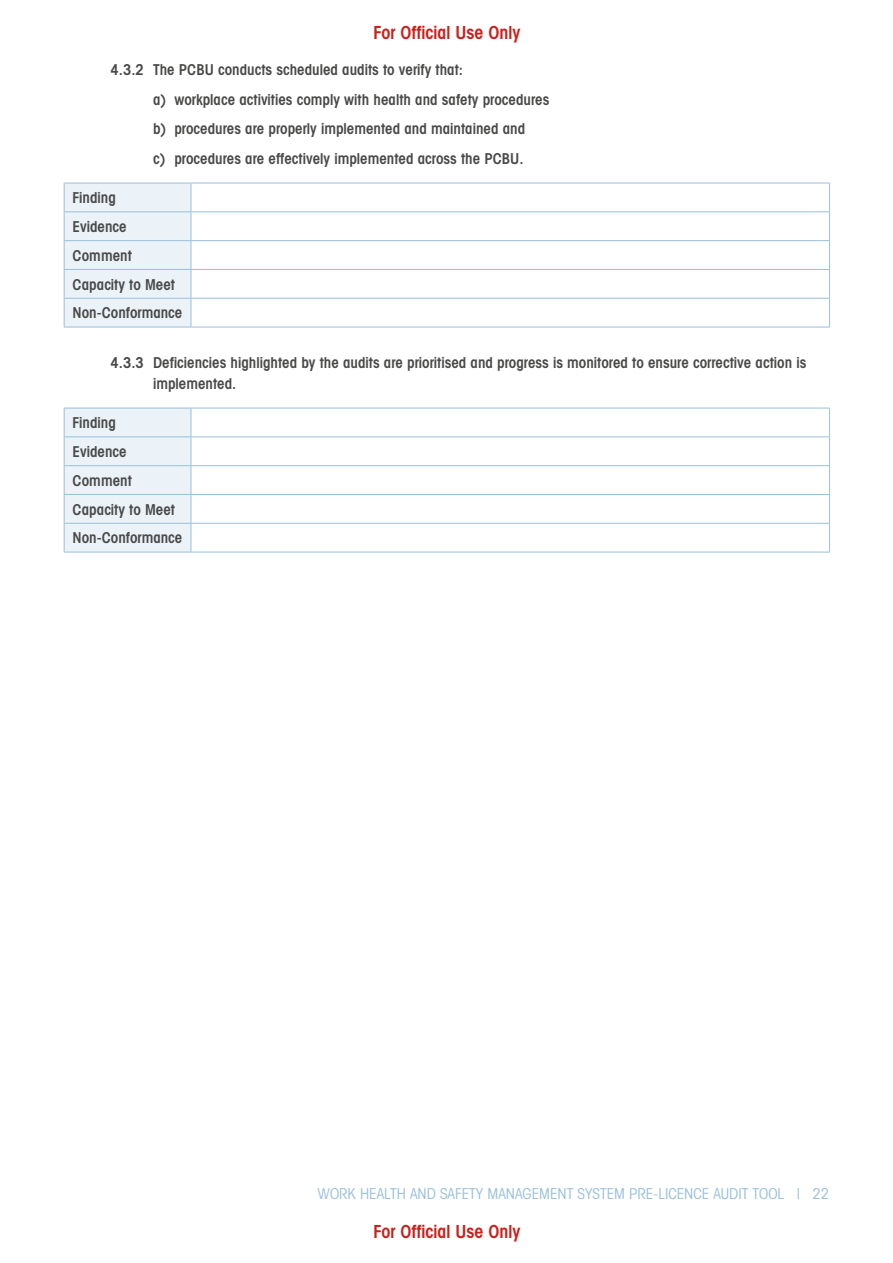
<style>
.page{position:relative;width:893px;height:1263px;background:#fff}
.page>*{position:absolute;margin:0;border:0;box-sizing:border-box;transform-origin:0 0}
.t1{font:600 condensed 18px "Avant Garde";color:#cc1f19}
.Bold_indent{font:600 condensed 15px/21px "Avant Garde";color:#494948}
.a__indent{font:600 condensed 15px "Avant Garde";color:#494948}
.Text{font:600 condensed 15px "Avant Garde";color:#494948}
.t2{font:condensed 15px "Avant Garde";color:#9ac0da}
</style>
<div class="page">
<hr style="left:191px;top:211px;width:639px;height:1px;background:#9ac0da">
<hr style="left:191px;top:240px;width:639px;height:1px;background:#9ac0da">
<hr style="left:191px;top:269px;width:639px;height:1px;background:#9ac0da">
<hr style="left:191px;top:298px;width:639px;height:1px;background:#9ac0da">
<hr style="left:191px;top:183px;width:639px;height:1px;background:#9ac0da">
<svg style="left:64px;top:183px;width:128px;height:144px;background:#e6eff6"></svg>
<svg style="left:829px;top:183px;width:1px;height:144px"></svg>
<hr style="left:64px;top:327px;width:127px;height:1px;background:#9ac0da">
<hr style="left:191px;top:327px;width:639px;height:1px;background:#9ac0da">
<hr style="left:191px;top:436px;width:639px;height:1px;background:#9ac0da">
<hr style="left:191px;top:465px;width:639px;height:1px;background:#9ac0da">
<hr style="left:191px;top:494px;width:639px;height:1px;background:#9ac0da">
<hr style="left:191px;top:523px;width:639px;height:1px;background:#9ac0da">
<hr style="left:191px;top:408px;width:639px;height:1px;background:#9ac0da">
<svg style="left:64px;top:408px;width:128px;height:144px;background:#e6eff6"></svg>
<svg style="left:829px;top:408px;width:1px;height:144px"></svg>
<hr style="left:64px;top:552px;width:127px;height:1px;background:#9ac0da">
<hr style="left:191px;top:552px;width:639px;height:1px;background:#9ac0da">
<p class="t1" style="left:373px;top:21px;width:148px">For Official Use Only</p>
<p class="Bold_indent" style="left:111px;top:59px;width:354px">4.3.2 The PCBU conducts scheduled audits to verify that:</p>
<p class="a__indent" style="left:153px;top:90px;width:398px">a) workplace activities comply with health and safety procedures</p>
<p class="a__indent" style="left:153px;top:120px;width:374px">b) procedures are properly implemented and maintained and</p>
<p class="a__indent" style="left:153px;top:149px;width:372px">c) procedures are effectively implemented across the PCBU.</p>
<p class="Text" style="left:73px;top:189px;width:45px">Finding</p>
<p class="Text" style="left:73px;top:217px;width:56px">Evidence</p>
<p class="Text" style="left:73px;top:246px;width:61px">Comment</p>
<p class="Text" style="left:73px;top:275px;width:104px">Capacity to Meet</p>
<p class="Text" style="left:73px;top:304px;width:111px">Non-Conformance</p>
<p class="Bold_indent" style="left:153px;top:352px;width:655px;text-indent:-43px">4.3.3 Deficiencies highlighted by the audits are prioritised and progress is monitored to ensure corrective action is implemented.</p>
<p class="Text" style="left:73px;top:414px;width:45px">Finding</p>
<p class="Text" style="left:73px;top:442px;width:56px">Evidence</p>
<p class="Text" style="left:73px;top:471px;width:61px">Comment</p>
<p class="Text" style="left:73px;top:500px;width:104px">Capacity to Meet</p>
<p class="Text" style="left:73px;top:529px;width:111px">Non-Conformance</p>
<p class="t2" style="left:317px;top:1184px;width:513px">WORK HEALTH AND SAFETY MANAGEMENT SYSTEM PRE-LICENCE AUDIT TOOL | 22</p>
<p class="t1" style="left:373px;top:1220px;width:148px">For Official Use Only</p>
</div>
